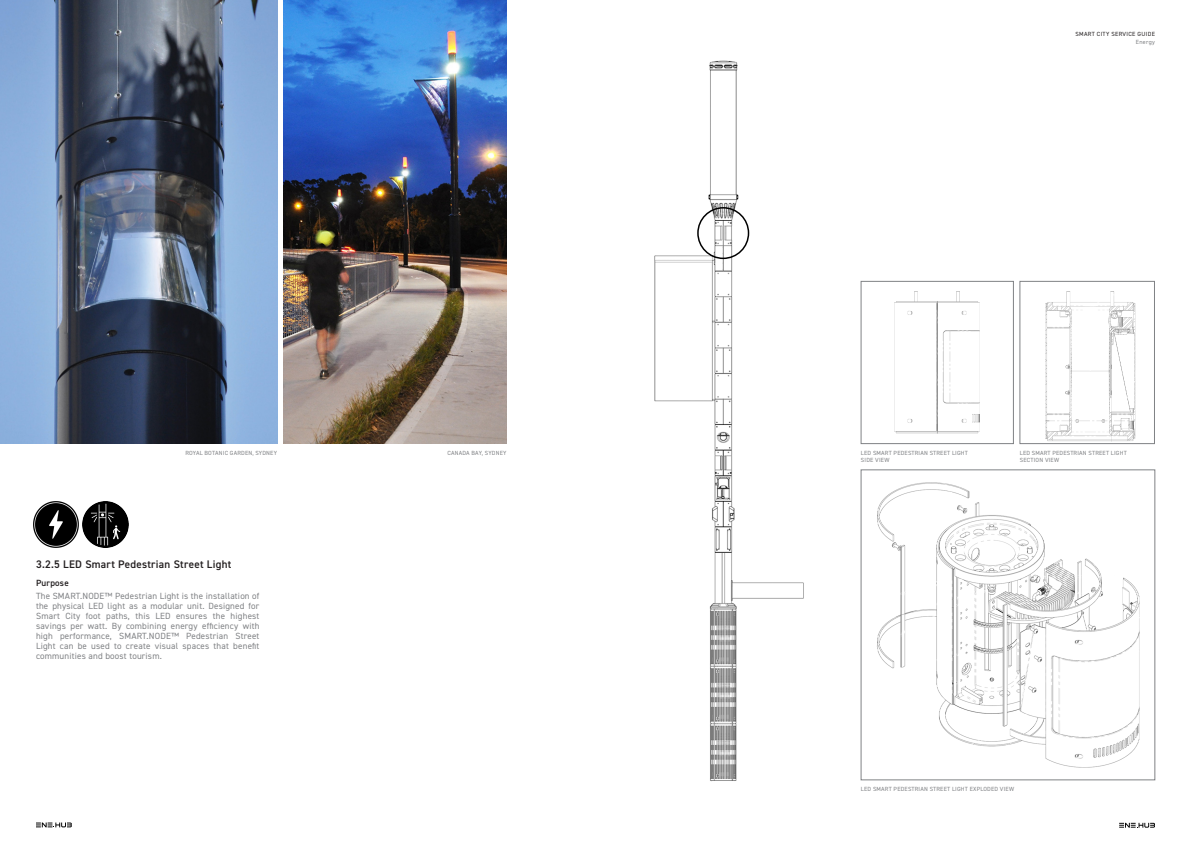
<style>
.page{position:relative;width:1191px;height:842px;background:#fff}
.page>*{position:absolute;margin:0;border:0;box-sizing:border-box;transform-origin:0 0}
._0_1_1_Sub_Subtitle{font:600 11px "DIN2014";letter-spacing:.025em;color:#231f20}
.Body_Copy{font:9px/10px "DIN2014";letter-spacing:.02em;color:#808285;text-align:justify}
.Service_Subtitles__s{font:600 9px "DIN2014";letter-spacing:.025em;color:#231f20}
.t1{font:6px "DIN2014";letter-spacing:.03em;color:#808285}
.t2{font:6px "DIN2014";letter-spacing:.05em;color:#231f20}
</style>
<div class="page">
<img style="left:654px;top:60px;width:150px;height:722px">
<img style="left:33px;top:502px;width:46px;height:45px">
<img style="left:83px;top:502px;width:46px;height:45px">
<svg style="left:36px;top:822px;width:36px;height:5px"></svg>
<img style="left:0;top:0;width:277px;height:444px">
<img style="left:283px;top:0;width:223px;height:444px">
<img style="left:894px;top:291px;width:85px;height:143px">
<div style="left:861px;top:281px;width:152px;height:163px;border:1px solid #808285"></div>
<img style="left:1045px;top:291px;width:91px;height:150px">
<div style="left:1019px;top:281px;width:135px;height:163px;border:1px solid #808285"></div>
<img style="left:877px;top:482px;width:262px;height:285px">
<div style="left:861px;top:470px;width:294px;height:310px;border:1px solid #808285"></div>
<div style="left:697px;top:207px;width:52px;height:52px;border:2px solid #000;border-radius:50%"></div>
<svg style="left:1119px;top:823px;width:36px;height:5px"></svg>
<p class="t2" style="left:1075px;top:30px;width:81px">SMART CITY SERVICE GUIDE</p>
<p class="t1" style="left:1135px;top:38px;width:21px">Energy</p>
<p class="t1" style="left:185px;top:449px;width:93px">ROYAL BOTANIC GARDEN, SYDNEY</p>
<p class="t1" style="left:447px;top:449px;width:60px">CANADA BAY, SYDNEY</p>
<p class="t1" style="left:1019px;top:449px;width:108px">LED SMART PEDESTRIAN STREET LIGHT</p>
<p class="t1" style="left:1019px;top:456px;width:41px">SECTION VIEW</p>
<p class="t1" style="left:861px;top:449px;width:108px">LED SMART PEDESTRIAN STREET LIGHT</p>
<p class="t1" style="left:861px;top:456px;width:30px">SIDE VIEW</p>
<p class="_0_1_1_Sub_Subtitle" style="left:36px;top:556px;width:197px">3.2.5 LED Smart Pedestrian Street Light</p>
<p class="Service_Subtitles__s" style="left:36px;top:577px;width:34px">Purpose</p>
<p class="Body_Copy" style="left:36px;top:591px;width:225px">The SMART.NODE™ Pedestrian Light is the installation of the physical LED light as a modular unit. Designed for Smart City foot paths, this LED ensures the highest savings per watt. By combining energy efficiency with high performance, SMART.NODE™ Pedestrian Street Light can be used to create visual spaces that benefit communities and boost tourism.</p>
<p class="t1" style="left:861px;top:785px;width:155px">LED SMART PEDESTRIAN STREET LIGHT EXPLODED VIEW</p>
</div>
